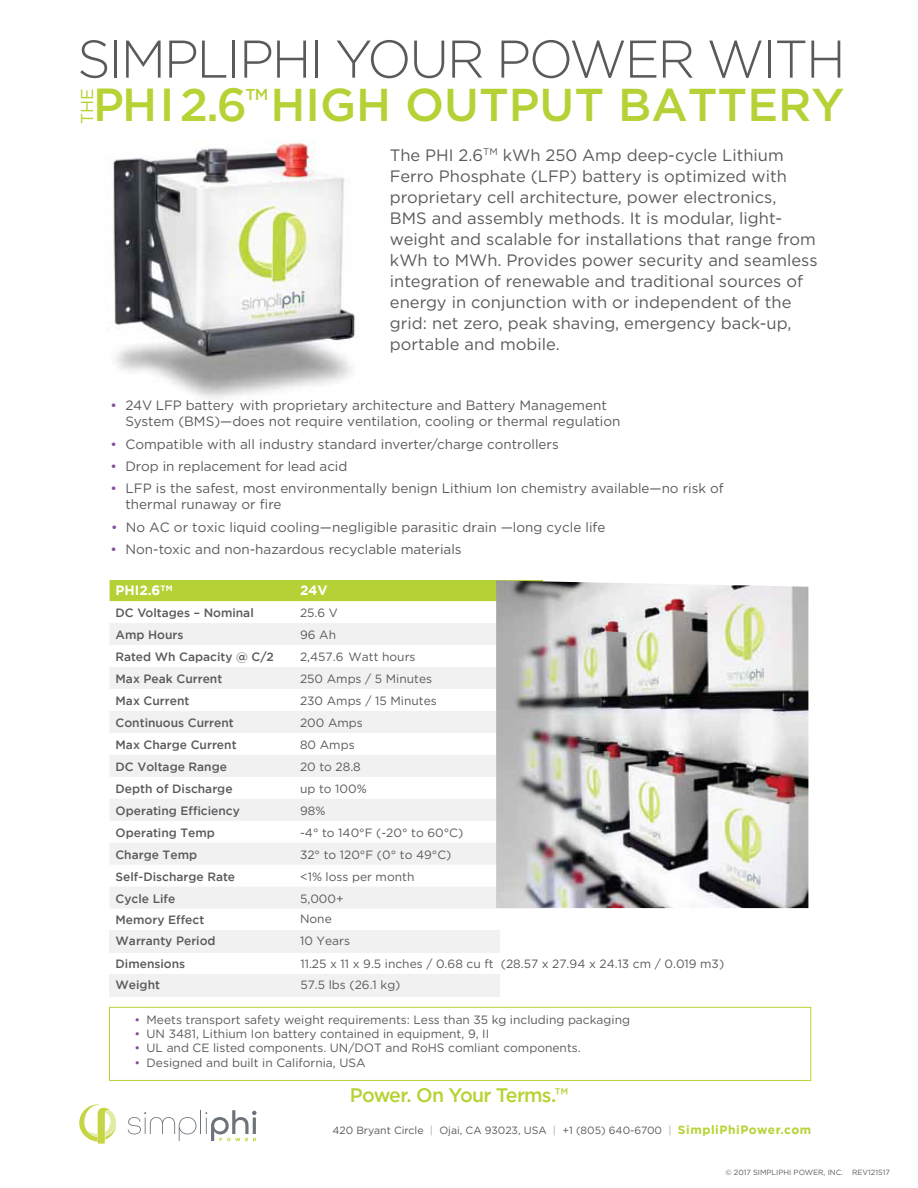
<style>
.page{position:relative;width:918px;height:1188px;background:#fff}
.page>*{position:absolute;margin:0;border:0;box-sizing:border-box;transform-origin:0 0}
.t1{font:500 46.2px "Gotham";color:#b5d335}
.t2{font:500 46.05px "Gotham HTF";color:#b4d235}
.t3{font:500 19.5px "Gotham";letter-spacing:-.04em;color:#b5d335}
.t4{font:17.1px "Gotham HTF";color:#b5d335}
.t5{font:16.5px/21px "Gotham HTF";color:#585a5c}
.t6{font:500 15.75px "Gotham";color:#b5d335}
.t7{font:13.5px/16.5px "Gotham HTF";color:#585a5c}
.t8{font:700 13.5px "Gotham";color:#fff}
.t9{font:12px/20.4px "Gotham HTF";color:#585a5c}
.t10{font:500 12px/21.5px "Gotham";color:#585a5c}
.t11{font:10.5px "Gotham HTF";color:#585a5c}
.t12{font:7.5px "Gotham HTF";color:#585a5c}
.s1{color:#824d9d}
.s2{color:#a7a9ac}
.s3{font-family:"Gotham";font-weight:700;font-size:12px;color:#b5d335}
</style>
<div class="page">
<img style="left:113px;top:140px;width:242px;height:260px">
<svg style="left:128px;top:1110px;width:128px;height:31px"></svg>
<svg style="left:79px;top:1104px;width:37px;height:40px"></svg>
<div style="left:110px;top:930px;width:390px;height:23px;background:#f1f1f2"></div>
<div style="left:110px;top:580px;width:433px;height:21px;background:#b4d235"></div>
<svg style="left:110px;top:623px;width:433px;height:286px;fill:#f1f1f2"></svg>
<div style="left:109px;top:1007px;width:702px;height:74px;border:1px solid #b4d235"></div>
<svg style="left:80px;top:40px;width:27px;height:38px"></svg>
<hr style="left:114px;top:41px;width:3px;height:37px;background:#595a5c">
<svg style="left:126px;top:41px;width:35px;height:37px"></svg>
<svg style="left:169px;top:41px;width:27px;height:37px"></svg>
<svg style="left:202px;top:41px;width:24px;height:37px"></svg>
<hr style="left:233px;top:41px;width:2px;height:37px;background:#595a5c">
<svg style="left:244px;top:41px;width:27px;height:37px"></svg>
<svg style="left:277px;top:41px;width:29px;height:37px"></svg>
<hr style="left:315px;top:41px;width:3px;height:37px;background:#595a5c">
<svg style="left:337px;top:40px;width:71px;height:38px"></svg>
<svg style="left:414px;top:41px;width:30px;height:37px"></svg>
<svg style="left:452px;top:41px;width:30px;height:37px"></svg>
<svg style="left:502px;top:40px;width:122px;height:38px"></svg>
<svg style="left:630px;top:41px;width:26px;height:37px"></svg>
<svg style="left:663px;top:41px;width:30px;height:37px"></svg>
<svg style="left:709px;top:40px;width:53px;height:38px"></svg>
<hr style="left:768px;top:41px;width:3px;height:37px;background:#595a5c">
<svg style="left:777px;top:41px;width:28px;height:37px"></svg>
<svg style="left:811px;top:41px;width:29px;height:37px"></svg>
<img style="left:496px;top:581px;width:312px;height:327px">
<div style="left:110px;top:974px;width:390px;height:23px;background:#f1f1f2"></div>
<h1 class="t1" style="left:93px;top:79px;width:156px">PHI 2.6</h1>
<h3 class="t6" style="left:246px;top:86px;width:25px">TM</h3>
<h2 class="t2" style="left:271px;top:79px;width:575px">HIGH OUTPUT BATTERY</h2>
<h3 class="t4" style="left:78px;top:124px;width:37px;rotate:-90deg">THE</h3>
<p class="t5" style="left:390px;top:144px;width:429px">The PHI 2.6<sup>TM</sup> kWh 250 Amp deep-cycle Lithium Ferro Phosphate (LFP) battery is optimized with proprietary cell architecture, power electronics,<br>BMS and assembly methods. It is modular, light&shy;weight and scalable for installations that range from kWh to MWh. Provides power security and seamless integration of renewable and traditional sources of energy in conjunction with or independent of the grid: net zero, peak shaving, emergency back-up, portable and mobile.</p>
<p class="t7" style="left:126px;top:396px;width:497px;text-indent:-15px"><span class="s1">•</span> 24V LFP battery with proprietary architecture and Battery Management<br>System (BMS)—does not require ventilation, cooling or thermal regulation</p>
<p class="t7" style="left:111px;top:435px;width:450px"><span class="s1">•</span> Compatible with all industry standard inverter/charge controllers</p>
<p class="t7" style="left:111px;top:458px;width:238px"><span class="s1">•</span> Drop in replacement for lead acid</p>
<p class="t7" style="left:126px;top:479px;width:600px;text-indent:-15px"><span class="s1">•</span> LFP is the safest, most environmentally benign Lithium Ion chemistry available—no risk of thermal runaway or fire</p>
<p class="t7" style="left:111px;top:541px;width:353px"><span class="s1">•</span> Non-toxic and non-hazardous recyclable materials</p>
<p class="t8" style="left:116px;top:583px;width:58px">PHI2.6<sup>TM</sup></p>
<p class="t8" style="left:300px;top:583px;width:29px">24V</p>
<p class="t10" style="left:116px;top:602px;width:140px">DC Voltages – Nominal</p>
<p class="t9" style="left:300px;top:602px;width:39px">25.6 V</p>
<p class="t10" style="left:116px;top:624px;width:69px">Amp Hours</p>
<p class="t9" style="left:300px;top:624px;width:37px">96 Ah</p>
<p class="t10" style="left:116px;top:646px;width:160px">Rated Wh Capacity @ C/2</p>
<p class="t9" style="left:300px;top:646px;width:117px">2,457.6 Watt hours</p>
<p class="t10" style="left:116px;top:668px;width:108px">Max Peak Current</p>
<p class="t9" style="left:300px;top:668px;width:134px">250 Amps / 5 Minutes</p>
<p class="t10" style="left:116px;top:690px;width:75px">Max Current</p>
<p class="t9" style="left:300px;top:690px;width:138px">230 Amps / 15 Minutes</p>
<p class="t10" style="left:116px;top:712px;width:120px">Continuous Current</p>
<p class="t9" style="left:300px;top:712px;width:64px">200 Amps</p>
<p class="t10" style="left:116px;top:734px;width:123px">Max Charge Current</p>
<p class="t9" style="left:300px;top:734px;width:56px">80 Amps</p>
<p class="t10" style="left:116px;top:756px;width:113px">DC Voltage Range</p>
<p class="t9" style="left:300px;top:756px;width:62px">20 to 28.8</p>
<p class="t10" style="left:116px;top:778px;width:119px">Depth of Discharge</p>
<p class="t9" style="left:300px;top:778px;width:68px">up to 100%</p>
<p class="t10" style="left:116px;top:799px;width:126px">Operating Efficiency</p>
<p class="t9" style="left:300px;top:800px;width:27px">98%</p>
<p class="t10" style="left:116px;top:821px;width:101px">Operating Temp</p>
<p class="t9" style="left:300px;top:822px;width:165px">-4° to 140°F (-20° to 60°C)</p>
<p class="t10" style="left:116px;top:843px;width:83px">Charge Temp</p>
<p class="t9" style="left:300px;top:844px;width:153px">32° to 120°F (0° to 49°C)</p>
<p class="t10" style="left:116px;top:865px;width:121px">Self-Discharge Rate</p>
<p class="t9" style="left:300px;top:866px;width:116px">&lt;1% loss per month</p>
<p class="t10" style="left:116px;top:887px;width:102px">Cycle Life<br>Memory Effect<br>Warranty Period</p>
<p class="t9" style="left:300px;top:888px;width:45px">5,000+<br>None</p>
<p class="t7" style="left:111px;top:519px;width:496px"><span class="s1">•</span> No AC or toxic liquid cooling—negligible parasitic drain —long cycle life</p>
<p class="t9" style="left:300px;top:931px;width:51px">10 Years</p>
<p class="t10" style="left:116px;top:953px;width:71px">Dimensions</p>
<p class="t9" style="left:300px;top:954px;width:425px">11.25 x 11 x 9.5 inches / 0.68 cu ft (28.57 x 27.94 x 24.13 cm / 0.019 m3)</p>
<p class="t10" style="left:116px;top:974px;width:46px">Weight</p>
<p class="t9" style="left:300px;top:975px;width:102px">57.5 lbs (26.1 kg)</p>
<p class="t9" style="left:135px;top:1009px;width:497px"><span class="s1">•</span> Meets transport safety weight requirements: Less than 35 kg including packaging</p>
<p class="t9" style="left:135px;top:1023px;width:356px"><span class="s1">•</span> UN 3481, Lithium Ion battery contained in equipment, 9, II</p>
<p class="t9" style="left:135px;top:1038px;width:448px"><span class="s1">•</span> UL and CE listed components. UN/DOT and RoHS comliant components.</p>
<p class="t9" style="left:135px;top:1052px;width:232px"><span class="s1">•</span> Designed and built in California, USA</p>
<h3 class="t3" style="left:350px;top:1084px;width:220px">Power. On Your Terms.™</h3>
<p class="t11" style="left:332px;top:1124px;width:480px">420 Bryant Circle <span class="s2">|</span> Ojai, CA 93023, USA <span class="s2">|</span> +1 (805) 640-6700 <span class="s2">|</span> <span class="s3">SimpliPhiPower.com</span></p>
<p class="t12" style="left:725px;top:1168px;width:166px">© 2017 SIMPLIPHI POWER, INC. REV121517</p>
</div>
